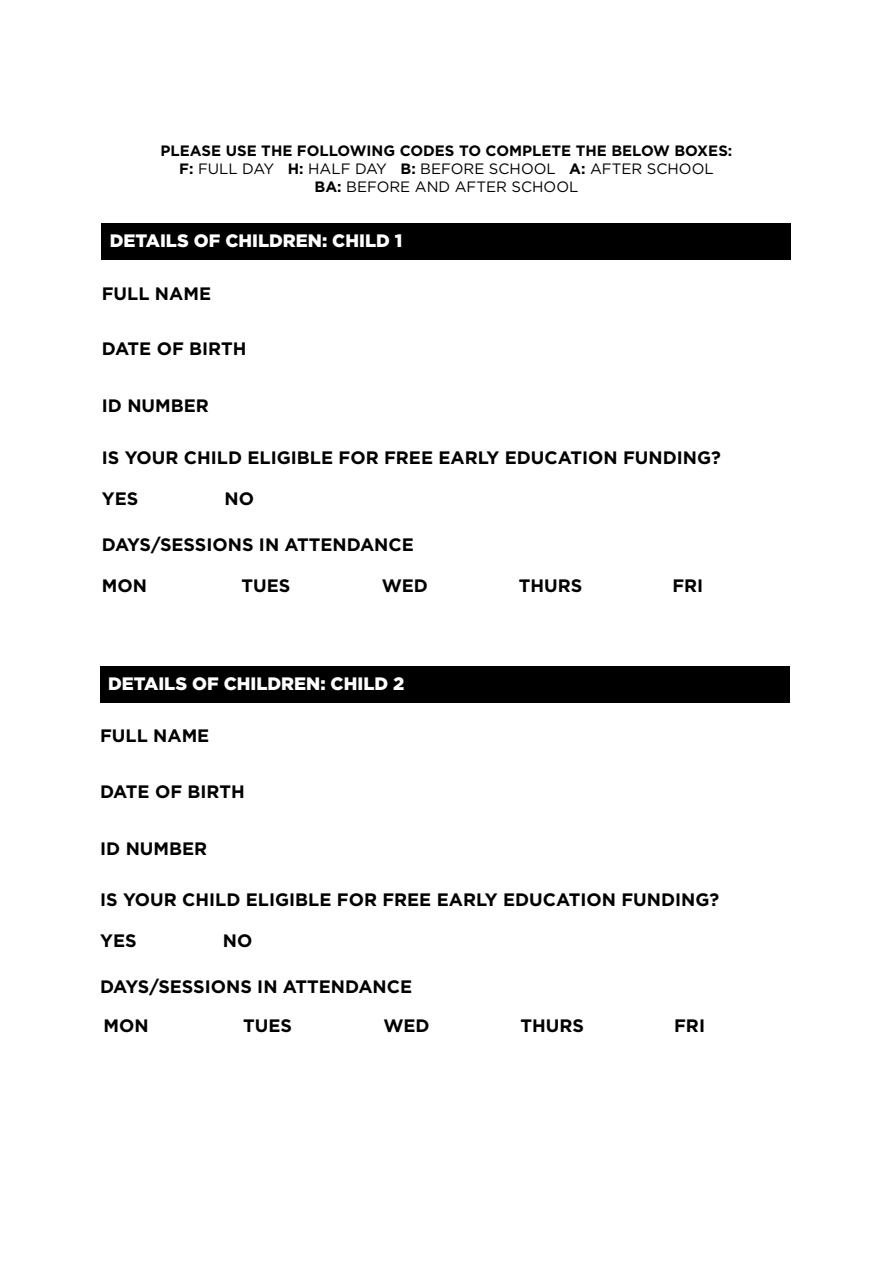
<style>
.page{position:relative;width:893px;height:1263px;background:#fff}
.page>*{position:absolute;margin:0;border:0;box-sizing:border-box;transform-origin:0 0}
.t1{font:700 18px/38.1px "Gotham Pro";color:#000}
.t2{font:900 18px "Gotham Pro";color:#fff}
.t3{font:700 15px/18px "Gotham";color:#000;text-align:center}
.s1{font-weight:400}
</style>
<div class="page">
<div style="left:102px;top:224px;width:689px;height:36px;background:#000"></div>
<div style="left:100px;top:667px;width:689px;height:36px;background:#000"></div>
<p class="t3" style="left:161px;top:141px;width:573px">PLEASE USE THE FOLLOWING CODES TO COMPLETE THE BELOW BOXES:<br>F: <span class="s1">FULL DAY</span> H: <span class="s1">HALF DAY</span> B: <span class="s1">BEFORE SCHOOL</span> A: <span class="s1">AFTER SCHOOL<br></span>BA: <span class="s1">BEFORE AND AFTER SCHOOL</span></p>
<p class="t2" style="left:110px;top:230px;width:294px">DETAILS OF CHILDREN: CHILD 1</p>
<p class="t1" style="left:102px;top:274px;width:111px">FULL NAME</p>
<p class="t1" style="left:102px;top:329px;width:146px">DATE OF BIRTH</p>
<p class="t1" style="left:102px;top:386px;width:109px">ID NUMBER</p>
<p class="t1" style="left:102px;top:438px;width:620px">IS YOUR CHILD ELIGIBLE FOR FREE EARLY EDUCATION FUNDING?</p>
<p class="t1" style="left:102px;top:479px;width:38px">YES</p>
<p class="t1" style="left:224px;top:479px;width:31px">NO</p>
<p class="t1" style="left:102px;top:525px;width:313px">DAYS/SESSIONS IN ATTENDANCE</p>
<p class="t1" style="left:102px;top:566px;width:47px">MON</p>
<p class="t1" style="left:242px;top:566px;width:50px">TUES</p>
<p class="t1" style="left:382px;top:566px;width:48px">WED</p>
<p class="t1" style="left:519px;top:566px;width:65px">THURS</p>
<p class="t1" style="left:672px;top:566px;width:32px">FRI</p>
<p class="t2" style="left:108px;top:673px;width:298px">DETAILS OF CHILDREN: CHILD 2</p>
<p class="t1" style="left:100px;top:717px;width:111px">FULL NAME</p>
<p class="t1" style="left:100px;top:772px;width:146px">DATE OF BIRTH</p>
<p class="t1" style="left:100px;top:829px;width:109px">ID NUMBER</p>
<p class="t1" style="left:100px;top:880px;width:620px">IS YOUR CHILD ELIGIBLE FOR FREE EARLY EDUCATION FUNDING?</p>
<p class="t1" style="left:100px;top:921px;width:38px">YES</p>
<p class="t1" style="left:223px;top:921px;width:31px">NO</p>
<p class="t1" style="left:100px;top:967px;width:313px">DAYS/SESSIONS IN ATTENDANCE<br>MON</p>
<p class="t1" style="left:243px;top:1006px;width:50px">TUES</p>
<p class="t1" style="left:383px;top:1006px;width:48px">WED</p>
<p class="t1" style="left:521px;top:1006px;width:65px">THURS</p>
<p class="t1" style="left:674px;top:1006px;width:32px">FRI</p>
</div>
